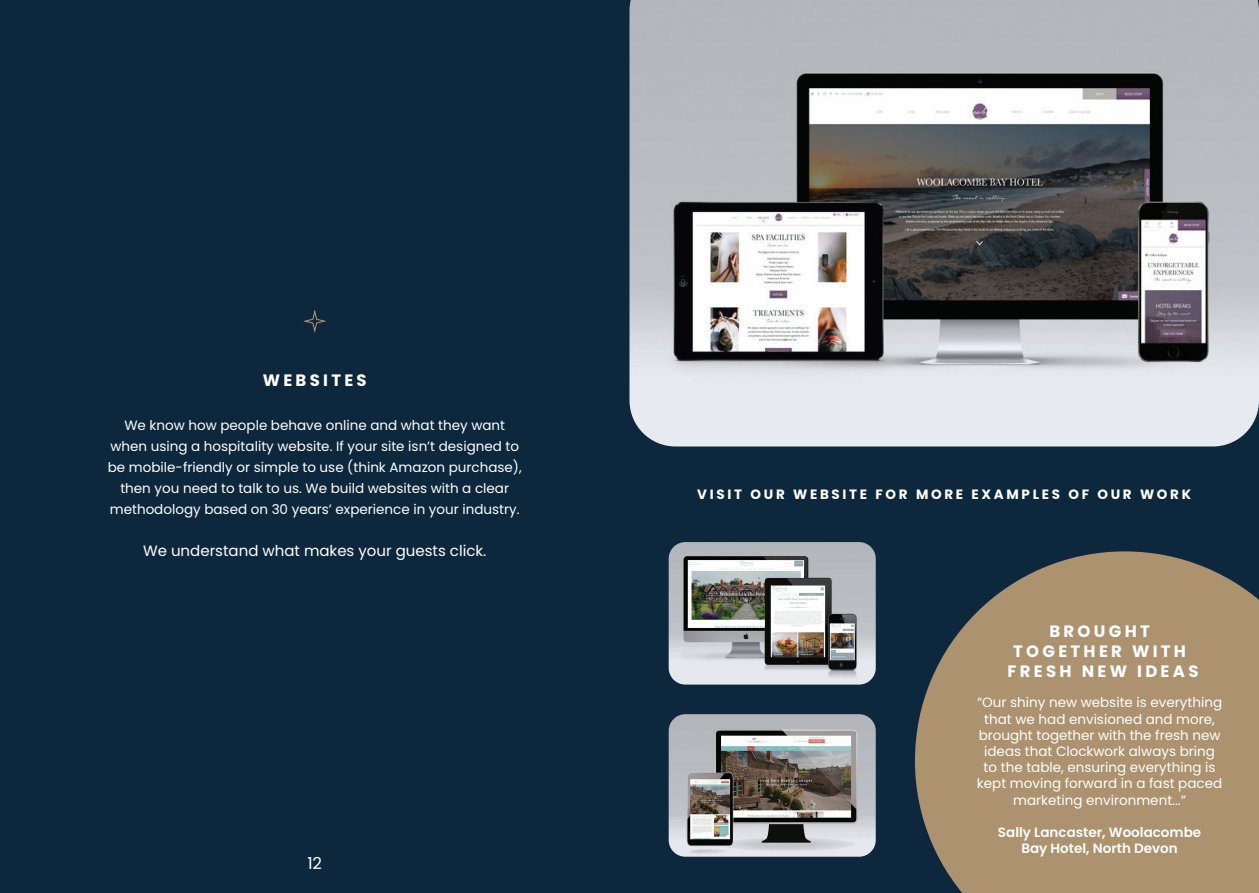
<style>
.page{position:relative;width:1259px;height:893px;background:#fff}
.page>*{position:absolute;margin:0;border:0;box-sizing:border-box;transform-origin:0 0}
.t1{font:700 16.5px "Poppins";letter-spacing:.2em;color:#fff}
.t2{font:16.5px "Poppins";color:#fff}
.t3{font:15px "Poppins";color:#fff}
.t4{font:13.5px/16.2px "Poppins";color:#fff;text-align:center}
.t5{font:600 13.5px "Poppins";color:#fff}
.t6{font:700 13.5px "Poppins";letter-spacing:.2em;color:#fff}
</style>
<div class="page">
<div style="left:0;top:0;width:629px;height:893px;background:#0d273c"></div>
<svg style="left:303px;top:310px;width:23px;height:23px"></svg>
<div style="left:629px;top:0;width:630px;height:893px;background:#0d273c"></div>
<svg style="left:915px;top:551px;width:344px;height:342px;background:#998569"></svg>
<img style="left:629px;top:0;width:630px;height:446px">
<img style="left:668px;top:542px;width:207px;height:143px">
<img style="left:668px;top:714px;width:207px;height:143px">
<p class="t1" style="left:263px;top:371px;width:106px">WEBSITES</p>
<p class="t4" style="left:108px;top:415px;width:415px;line-height:21px">We know how people behave online and what they want when using a hospitality website. If your site isn’t designed to be mobile-friendly or simple to use (think Amazon purchase), then you need to talk to us. We build websites with a clear methodology based on 30 years’ experience in your industry.</p>
<p class="t3" style="left:143px;top:542px;width:345px">We understand what makes your guests click.</p>
<p class="t2" style="left:307px;top:854px;width:16px">12</p>
<p class="t6" style="left:697px;top:487px;width:495px">VISIT OUR WEBSITE FOR MORE EXAMPLES OF OUR WORK</p>
<p class="t1" style="left:1049px;top:622px;width:102px">BROUGHT</p>
<p class="t1" style="left:1013px;top:641px;width:174px">TOGETHER WITH</p>
<p class="t1" style="left:1007px;top:661px;width:192px">FRESH NEW IDEAS</p>
<p class="t4" style="left:977px;top:695px;width:247px">“Our shiny new website is everything that we had envisioned and more, brought together with the fresh new ideas that Clockwork always bring to the table, ensuring everything is kept moving forward in a fast paced marketing environment...”</p>
<p class="t5" style="left:998px;top:824px;width:205px">Sally Lancaster, Woolacombe</p>
<p class="t5" style="left:1021px;top:841px;width:158px">Bay Hotel, North Devon</p>
</div>
